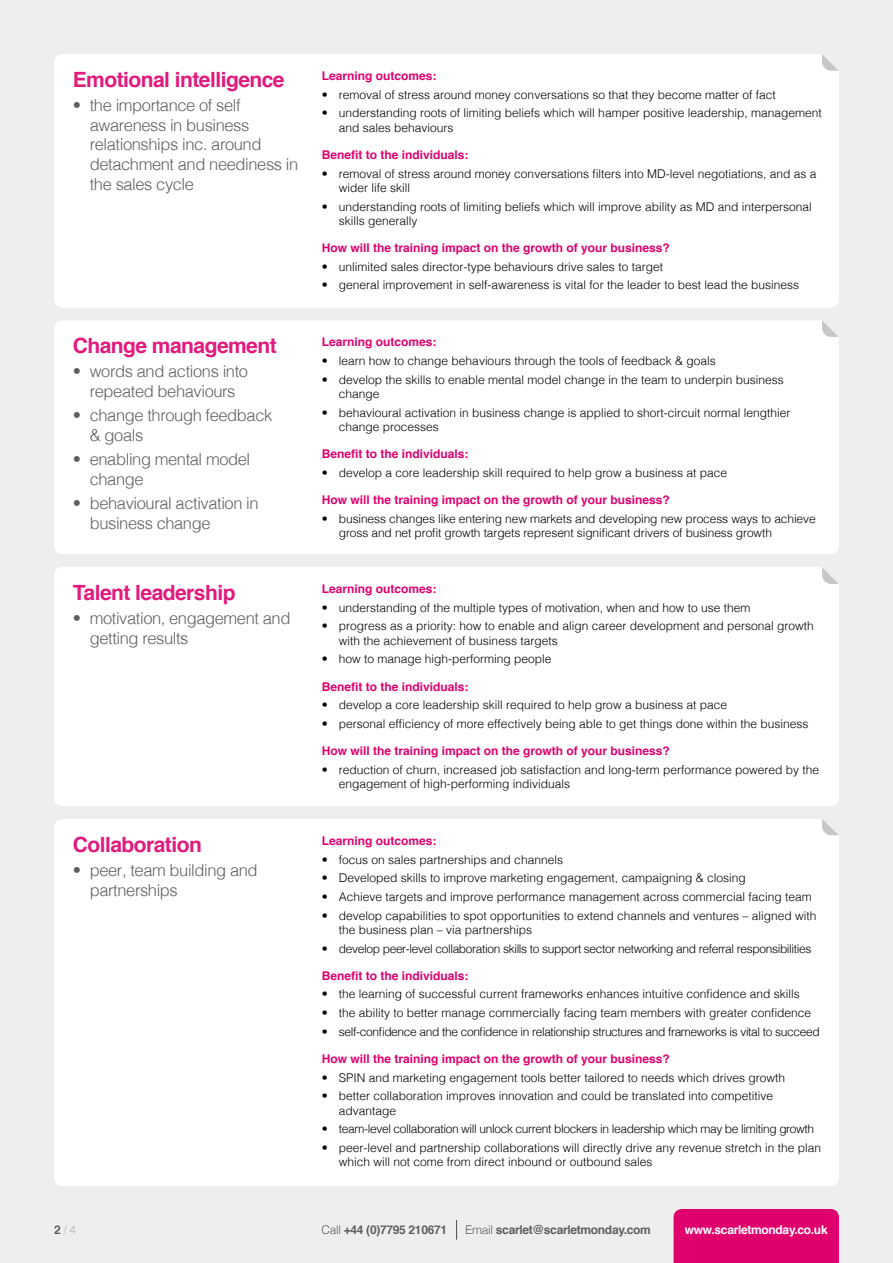
<style>
.page{position:relative;width:893px;height:1263px;background:#eee}
.page>*{position:absolute;margin:0;border:0;box-sizing:border-box;transform-origin:0 0}
.t1{font:700 21px "Helvetica";letter-spacing:-.025em;color:#e21a7d}
.t2{font:300 16.5px/19.8px "Helvetica";letter-spacing:-.025em;color:#5f5f5e}
.t3{font:300 12px/14.4px "Helvetica";color:#000}
.t4{font:700 12px "Helvetica";color:#df006e}
.t5{font:300 12px "Helvetica";letter-spacing:-.03em;color:#000}
.t6{font:700 12px "Helvetica";letter-spacing:-.025em;color:#5f5f5e}
.t7{font:700 12px "Helvetica";letter-spacing:-.025em;color:#fff}
.t8{font:300 12px "Helvetica";color:#b9b9b9}
.s1{font-weight:700;color:#5f5f5e}
.s2{font-weight:300}
</style>
<div class="page">
<div style="left:54px;top:54px;width:785px;height:254px;background:#fff;border-radius:9px"></div>
<div style="left:54px;top:320px;width:785px;height:234px;background:#fff;border-radius:9px"></div>
<div style="left:54px;top:567px;width:785px;height:239px;background:#fff;border-radius:9px"></div>
<div style="left:54px;top:819px;width:785px;height:367px;background:#fff;border-radius:9px"></div>
<div style="left:674px;top:1209px;width:165px;height:54px;background:#df006e"></div>
<svg style="left:456px;top:1220px;width:1px;height:19px"></svg>
<svg style="left:822px;top:54px;width:17px;height:17px"></svg>
<svg style="left:822px;top:320px;width:17px;height:17px"></svg>
<svg style="left:822px;top:567px;width:17px;height:17px"></svg>
<svg style="left:822px;top:819px;width:17px;height:17px"></svg>
<h1 class="t1" style="left:73px;top:62px;width:213px">Emotional intelligence</h1>
<h2 class="t2" style="left:90px;top:94px;width:210px;text-indent:-17px">• the importance of self awareness in business relationships inc. around detachment and neediness in the sales cycle</h2>
<p class="t4" style="left:322px;top:66px;width:116px">Learning outcomes:</p>
<p class="t3" style="left:322px;top:86px;width:455px">• removal of stress around money conversations so that they become matter of fact</p>
<p class="t3" style="left:339px;top:105px;width:484px;text-indent:-17px">• understanding roots of limiting beliefs which will hamper positive leadership, management and sales behaviours</p>
<p class="t4" style="left:322px;top:145px;width:148px">Benefit to the individuals:</p>
<p class="t3" style="left:339px;top:165px;width:479px;text-indent:-17px">• removal of stress around money conversations filters into MD-level negotiations, and as a wider life skill</p>
<p class="t3" style="left:339px;top:198px;width:474px;text-indent:-17px">• understanding roots of limiting beliefs which will improve ability as MD and interpersonal skills generally</p>
<p class="t4" style="left:322px;top:238px;width:350px">How will the training impact on the growth of your business?</p>
<p class="t3" style="left:322px;top:258px;width:343px">• unlimited sales director-type behaviours drive sales to target</p>
<p class="t3" style="left:322px;top:277px;width:479px">• general improvement in self-awareness is vital for the leader to best lead the business</p>
<h1 class="t1" style="left:73px;top:329px;width:205px">Change management</h1>
<h2 class="t2" style="left:73px;top:360px;width:177px;text-align:center">• words and actions into repeated behaviours</h2>
<h2 class="t2" style="left:90px;top:404px;width:184px;text-indent:-17px">• change through feedback &amp; goals</h2>
<h2 class="t2" style="left:90px;top:448px;width:162px;text-indent:-17px">• enabling mental model change</h2>
<h2 class="t2" style="left:90px;top:492px;width:170px;text-indent:-17px">• behavioural activation in business change</h2>
<p class="t4" style="left:322px;top:332px;width:116px">Learning outcomes:</p>
<p class="t3" style="left:322px;top:353px;width:395px">• learn how to change behaviours through the tools of feedback &amp; goals</p>
<p class="t3" style="left:339px;top:371px;width:446px;text-indent:-17px">• develop the skills to enable mental model change in the team to underpin business change</p>
<p class="t3" style="left:339px;top:404px;width:453px;text-indent:-17px">• behavioural activation in business change is applied to short-circuit normal lengthier change processes</p>
<p class="t4" style="left:322px;top:444px;width:148px">Benefit to the individuals:</p>
<p class="t3" style="left:322px;top:465px;width:407px">• develop a core leadership skill required to help grow a business at pace</p>
<p class="t4" style="left:322px;top:490px;width:350px">How will the training impact on the growth of your business?</p>
<p class="t3" style="left:339px;top:510px;width:478px;text-indent:-17px">• business changes like entering new markets and developing new process ways to achieve gross and net profit growth targets represent significant drivers of business growth</p>
<h1 class="t1" style="left:73px;top:575px;width:164px">Talent leadership</h1>
<h2 class="t2" style="left:90px;top:607px;width:202px;text-indent:-17px">• motivation, engagement and getting results</h2>
<p class="t4" style="left:322px;top:579px;width:116px">Learning outcomes:</p>
<p class="t3" style="left:322px;top:599px;width:430px">• understanding of the multiple types of motivation, when and how to use them</p>
<p class="t3" style="left:339px;top:618px;width:476px;text-indent:-17px">• progress as a priority: how to enable and align career development and personal growth with the achievement of business targets</p>
<p class="t3" style="left:322px;top:651px;width:231px">• how to manage high-performing people</p>
<p class="t4" style="left:322px;top:677px;width:148px">Benefit to the individuals:</p>
<p class="t3" style="left:322px;top:697px;width:407px">• develop a core leadership skill required to help grow a business at pace</p>
<p class="t3" style="left:322px;top:715px;width:488px">• personal efficiency of more effectively being able to get things done within the business</p>
<p class="t4" style="left:322px;top:741px;width:350px">How will the training impact on the growth of your business?</p>
<p class="t3" style="left:339px;top:761px;width:482px;text-indent:-17px">• reduction of churn, increased job satisfaction and long-term performance powered by the engagement of high-performing individuals</p>
<h1 class="t1" style="left:73px;top:827px;width:131px">Collaboration</h1>
<h2 class="t2" style="left:90px;top:859px;width:169px;text-indent:-17px">• peer, team building and partnerships</h2>
<p class="t4" style="left:322px;top:831px;width:116px">Learning outcomes:</p>
<p class="t3" style="left:322px;top:851px;width:243px">• focus on sales partnerships and channels</p>
<p class="t3" style="left:322px;top:870px;width:425px">• Developed skills to improve marketing engagement, campaigning &amp; closing</p>
<p class="t3" style="left:322px;top:889px;width:491px">• Achieve targets and improve performance management across commercial facing team</p>
<p class="t3" style="left:339px;top:907px;width:479px;text-indent:-17px">• develop capabilities to spot opportunities to extend channels and ventures – aligned with the business plan – via partnerships</p>
<p class="t5" style="left:322px;top:938px;width:491px">• develop peer-level collaboration skills to support sector networking and referral responsibilities</p>
<p class="t4" style="left:322px;top:966px;width:148px">Benefit to the individuals:</p>
<p class="t3" style="left:322px;top:986px;width:479px">• the learning of successful current frameworks enhances intuitive confidence and skills</p>
<p class="t3" style="left:322px;top:1005px;width:491px">• the ability to better manage commercially facing team members with greater confidence</p>
<p class="t5" style="left:322px;top:1021px;width:499px">• self-confidence and the confidence in relationship structures and frameworks is vital to succeed</p>
<p class="t4" style="left:322px;top:1049px;width:350px">How will the training impact on the growth of your business?</p>
<p class="t3" style="left:322px;top:1069px;width:465px">• SPIN and marketing engagement tools better tailored to needs which drives growth</p>
<p class="t3" style="left:339px;top:1088px;width:436px;text-indent:-17px">• better collaboration improves innovation and could be translated into competitive advantage</p>
<p class="t5" style="left:322px;top:1119px;width:494px">• team-level collaboration will unlock current blockers in leadership which may be limiting growth</p>
<p class="t3" style="left:339px;top:1139px;width:484px;text-indent:-17px">• peer-level and partnership collaborations will directly drive any revenue stretch in the plan which will not come from direct inbound or outbound sales</p>
<p class="t8" style="left:54px;top:1220px;width:24px"><span class="s1">2</span>/ 4</p>
<p class="t6" style="left:321px;top:1220px;width:127px"><span class="s2">Call</span> +44 (0)7795 210671</p>
<p class="t6" style="left:465px;top:1220px;width:187px"><span class="s2">Email</span> scarlet@scarletmonday.com</p>
<p class="t7" style="left:685px;top:1220px;width:144px">www.scarletmonday.co.uk</p>
</div>
